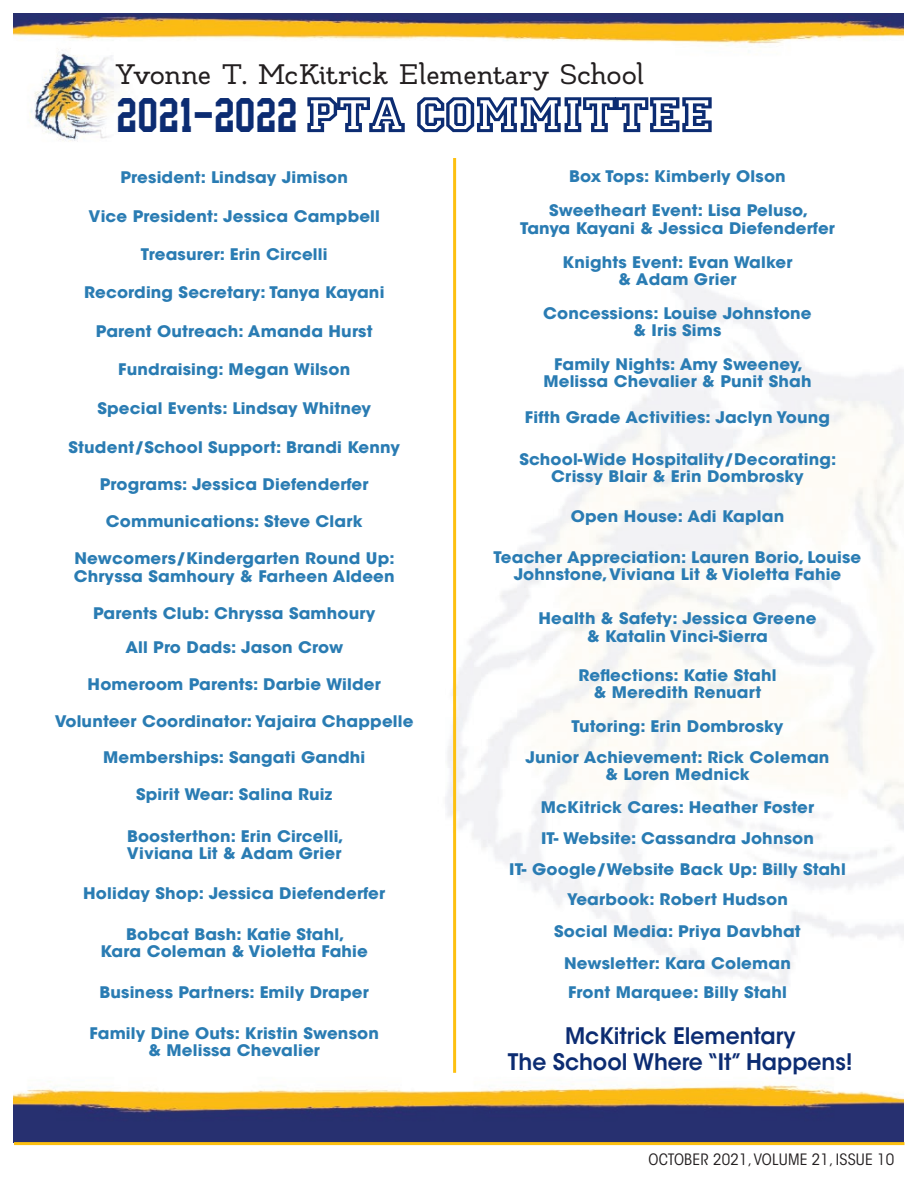
<style>
.page{position:relative;width:918px;height:1188px;background:#fff}
.page>*{position:absolute;margin:0;border:0;box-sizing:border-box;transform-origin:0 0}
.t1{font:40.95px "Porn Star Academy";letter-spacing:.02em;color:#0c2c72}
.t2{font:28.2px "MADE Likes Slab";letter-spacing:-.01em;color:#231f20}
.t3{font:600 22.65px "ITC Avant Garde Std";color:#0c2c72}
.t4{font:700 15.9px/17.2px "ITC Avant Garde Std";letter-spacing:.01em;color:#2a7cb3;text-align:center;scale:1.05 1}
.t5{font:condensed 15.6px "ITC Avant Garde Std";letter-spacing:.01em;color:#231f20;scale:1.05 1}
</style>
<div class="page">
<img style="left:14px;top:14px;width:890px;height:1128px">
<hr style="left:14px;top:1142px;width:891px;height:3px;background:#fdc011">
<hr style="left:453px;top:158px;width:3px;height:915px;background:#fdc011">
<svg style="left:307px;top:97px;width:405px;height:35px"></svg>
<p class="t2" style="left:114px;top:58px;width:531px">Yvonne T. McKitrick Elementary School</p>
<p class="t1" style="left:115px;top:93px;width:182px">2021-2022</p>
<p class="t4" style="left:121px;top:168px;width:218px">President: Lindsay Jimison</p>
<p class="t4" style="left:88px;top:207px;width:279px">Vice President: Jessica Campbell</p>
<p class="t4" style="left:141px;top:245px;width:179px">Treasurer: Erin Circelli</p>
<p class="t4" style="left:84px;top:283px;width:288px">Recording Secretary: Tanya Kayani</p>
<p class="t4" style="left:96px;top:322px;width:265px">Parent Outreach: Amanda Hurst</p>
<p class="t4" style="left:118px;top:360px;width:222px">Fundraising: Megan Wilson</p>
<p class="t4" style="left:97px;top:400px;width:262px">Special Events: Lindsay Whitney</p>
<p class="t4" style="left:69px;top:438px;width:317px">Student/School Support: Brandi Kenny</p>
<p class="t4" style="left:100px;top:475px;width:257px">Programs: Jessica Diefenderfer</p>
<p class="t4" style="left:106px;top:513px;width:246px">Communications: Steve Clark</p>
<p class="t4" style="left:74px;top:550px;width:307px;text-align:left">Newcomers/Kindergarten Round Up:<br>Chryssa Samhoury &amp; Farheen Aldeen</p>
<p class="t4" style="left:93px;top:604px;width:270px">Parents Club: Chryssa Samhoury</p>
<p class="t4" style="left:125px;top:639px;width:209px">All Pro Dads: Jason Crow</p>
<p class="t4" style="left:88px;top:675px;width:281px">Homeroom Parents: Darbie Wilder</p>
<p class="t4" style="left:55px;top:713px;width:343px">Volunteer Coordinator: Yajaira Chappelle</p>
<p class="t4" style="left:103px;top:748px;width:251px">Memberships: Sangati Gandhi</p>
<p class="t4" style="left:136px;top:786px;width:188px">Spirit Wear: Salina Ruiz</p>
<p class="t4" style="left:127px;top:827px;width:208px">Boosterthon: Erin Circelli,</p>
<p class="t4" style="left:127px;top:845px;width:206px">Viviana Lit &amp; Adam Grier</p>
<p class="t4" style="left:83px;top:884px;width:289px">Holiday Shop: Jessica Diefenderfer</p>
<p class="t4" style="left:126px;top:925px;width:209px">Bobcat Bash: Katie Stahl,</p>
<p class="t4" style="left:101px;top:942px;width:256px">Kara Coleman &amp; Violetta Fahie</p>
<p class="t4" style="left:100px;top:983px;width:258px">Business Partners: Emily Draper</p>
<p class="t4" style="left:90px;top:1024px;width:277px">Family Dine Outs: Kristin Swenson</p>
<p class="t4" style="left:148px;top:1041px;width:165px">&amp; Melissa Chevalier</p>
<p class="t4" style="left:569px;top:167px;width:208px">Box Tops: Kimberly Olson</p>
<p class="t4" style="left:549px;top:202px;width:249px">Sweetheart Event: Lisa Peluso,</p>
<p class="t4" style="left:520px;top:219px;width:301px">Tanya Kayani &amp; Jessica Diefenderfer</p>
<p class="t4" style="left:563px;top:253px;width:220px">Knights Event: Evan Walker</p>
<p class="t4" style="left:618px;top:271px;width:114px">&amp; Adam Grier</p>
<p class="t4" style="left:543px;top:304px;width:257px">Concessions: Louise Johnstone</p>
<p class="t4" style="left:634px;top:321px;width:85px">&amp; Iris Sims</p>
<p class="t4" style="left:554px;top:355px;width:239px">Family Nights: Amy Sweeney,</p>
<p class="t4" style="left:543px;top:372px;width:257px">Melissa Chevalier &amp; Punit Shah</p>
<p class="t4" style="left:525px;top:409px;width:292px">Fifth Grade Activities: Jaclyn Young</p>
<p class="t4" style="left:519px;top:450px;width:303px">School-Wide Hospitality/Decorating:<br>Crissy Blair &amp; Erin Dombrosky</p>
<p class="t4" style="left:571px;top:508px;width:205px">Open House: Adi Kaplan</p>
<p class="t4" style="left:494px;top:548px;width:352px">Teacher Appreciation: Lauren Borio, Louise<br>Johnstone, Viviana Lit &amp; Violetta Fahie</p>
<p class="t4" style="left:539px;top:610px;width:266px">Health &amp; Safety: Jessica Greene</p>
<p class="t4" style="left:587px;top:627px;width:174px">&amp; Katalin Vinci-Sierra</p>
<p class="t4" style="left:579px;top:666px;width:190px">Reflections: Katie Stahl</p>
<p class="t4" style="left:594px;top:684px;width:161px">&amp; Meredith Renuart</p>
<p class="t4" style="left:572px;top:717px;width:203px">Tutoring: Erin Dombrosky</p>
<p class="t4" style="left:526px;top:749px;width:291px">Junior Achievement: Rick Coleman</p>
<p class="t4" style="left:605px;top:766px;width:139px">&amp; Loren Mednick</p>
<p class="t4" style="left:541px;top:799px;width:262px">McKitrick Cares: Heather Foster</p>
<p class="t4" style="left:541px;top:829px;width:261px">IT- Website: Cassandra Johnson</p>
<p class="t4" style="left:509px;top:861px;width:322px">IT- Google/Website Back Up: Billy Stahl</p>
<p class="t4" style="left:567px;top:891px;width:212px">Yearbook: Robert Hudson</p>
<p class="t4" style="left:554px;top:923px;width:236px">Social Media: Priya Davbhat</p>
<p class="t4" style="left:564px;top:954px;width:217px">Newsletter: Kara Coleman</p>
<p class="t4" style="left:568px;top:983px;width:210px">Front Marquee: Billy Stahl</p>
<p class="t3" style="left:565px;top:1022px;width:232px">McKitrick Elementary</p>
<p class="t3" style="left:508px;top:1047px;width:347px">The School Where “It” Happens!</p>
<p class="t5" style="left:649px;top:1150px;width:236px">OCTOBER 2021, VOLUME 21, ISSUE 10</p>
</div>
